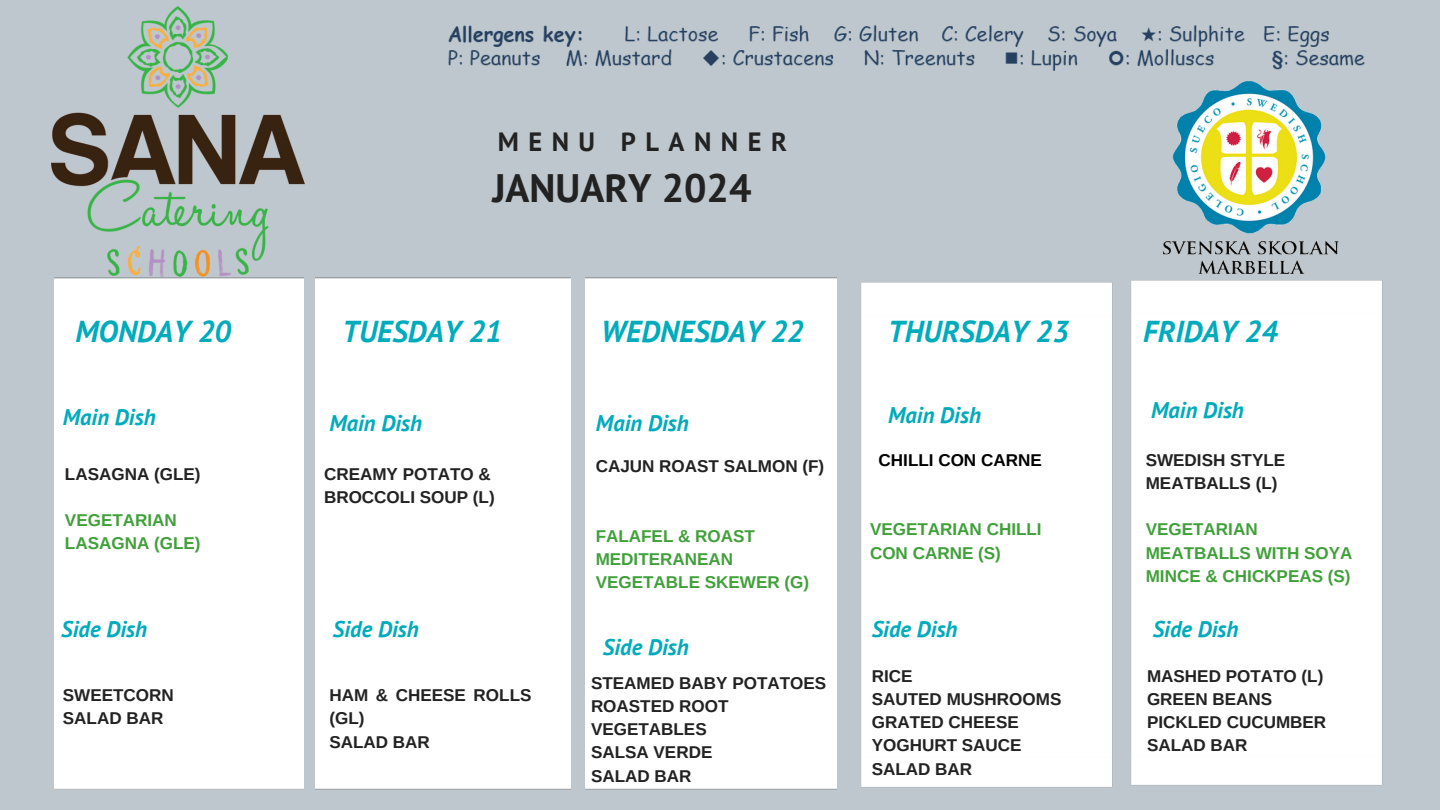
<style>
.page{position:relative;width:1440px;height:810px;background:#bec7cd}
.page>*{position:absolute;margin:0;border:0;box-sizing:border-box;transform-origin:0 0}
.t1{font:700 39.6px "PT Sans";color:#222}
.t2{font:italic 700 30.2px "PT Sans";color:#00abbb}
.t3{font:700 26.4px "PT Sans";letter-spacing:.36em;color:#222}
.t4{font:italic 700 22.6px "PT Sans";color:#00abbb}
.t5{font:700 17.1px/23.2px "Arimo";color:#222}
.t6{font:700 17.1px/23.2px "Arimo";color:#40a039}
.t7{font:700 17.1px "Arimo";color:#000}
</style>
<div class="page">
<img style="left:52px;top:6px;width:253px;height:271px">
<img style="left:448px;top:25px;width:917px;height:46px">
<div style="left:54px;top:277px;width:250px;height:512px;background:#fff"></div>
<div style="left:316px;top:277px;width:254px;height:512px;background:#fff"></div>
<div style="left:585px;top:277px;width:251px;height:512px;background:#fff"></div>
<div style="left:1131px;top:280px;width:252px;height:505px;background:#fff"></div>
<div style="left:861px;top:282px;width:252px;height:505px;background:#fff"></div>
<img style="left:1163px;top:81px;width:175px;height:193px">
<h2 class="t3" style="left:498px;top:124px;width:291px">MENU PLANNER</h2>
<p class="t1" style="left:492px;top:162px;width:261px">JANUARY 2024</p>
<h4 class="t2" style="left:75px;top:311px;width:157px">MONDAY 20</h4>
<p class="t2" style="left:343px;top:311px;width:161px">TUESDAY 21</p>
<p class="t2" style="left:601px;top:311px;width:204px">WEDNESDAY 22</p>
<h4 class="t4" style="left:63px;top:402px;width:94px">Main Dish</h4>
<p class="t4" style="left:329px;top:408px;width:94px">Main Dish</p>
<p class="t4" style="left:596px;top:408px;width:94px">Main Dish</p>
<h3 class="t5" style="left:65px;top:462px;width:137px">LASAGNA (GLE)</h3>
<h1 class="t6" style="left:65px;top:509px;width:137px">VEGETARIAN<br>LASAGNA (GLE)</h1>
<p class="t5" style="left:324px;top:462px;width:172px">CREAMY POTATO &amp;<br>BROCCOLI SOUP (L)</p>
<h4 class="t4" style="left:61px;top:614px;width:87px">Side Dish</h4>
<p class="t4" style="left:333px;top:614px;width:87px">Side Dish</p>
<p class="t5" style="left:63px;top:684px;width:112px">SWEETCORN<br>SALAD BAR</p>
<p class="t5" style="left:329px;top:684px;width:204px">HAM &amp; CHEESE ROLLS (GL)</p>
<p class="t5" style="left:329px;top:730px;width:102px">SALAD BAR</p>
<p class="t5" style="left:596px;top:455px;width:230px">CAJUN ROAST SALMON (F)</p>
<h2 class="t6" style="left:596px;top:524px;width:215px">FALAFEL &amp; ROAST<br>MEDITERANEAN<br>VEGETABLE SKEWER (G)</h2>
<h4 class="t4" style="left:603px;top:632px;width:87px">Side Dish</h4>
<h2 class="t5" style="left:591px;top:671px;width:237px">STEAMED BABY POTATOES</h2>
<h4 class="t5" style="left:591px;top:694px;width:139px">ROASTED ROOT<br>VEGETABLES</h4>
<p class="t5" style="left:591px;top:741px;width:123px">SALSA VERDE</p>
<p class="t5" style="left:591px;top:764px;width:102px">SALAD BAR</p>
<p class="t2" style="left:888px;top:311px;width:182px">THURSDAY 23</p>
<p class="t2" style="left:1143px;top:311px;width:136px">FRIDAY 24</p>
<p class="t4" style="left:888px;top:400px;width:94px">Main Dish</p>
<h4 class="t4" style="left:1151px;top:395px;width:94px">Main Dish</h4>
<p class="t7" style="left:879px;top:450px;width:165px">CHILLI CON CARNE</p>
<h2 class="t6" style="left:870px;top:518px;width:173px">VEGETARIAN CHILLI<br>CON CARNE (S)</h2>
<h4 class="t5" style="left:1146px;top:448px;width:141px">SWEDISH STYLE<br>MEATBALLS (L)</h4>
<p class="t6" style="left:1146px;top:518px;width:208px">VEGETARIAN<br>MEATBALLS WITH SOYA<br>MINCE &amp; CHICKPEAS (S)</p>
<p class="t4" style="left:872px;top:614px;width:87px">Side Dish</p>
<h2 class="t4" style="left:1153px;top:614px;width:87px">Side Dish</h2>
<h4 class="t5" style="left:872px;top:664px;width:42px">RICE</h4>
<p class="t5" style="left:872px;top:687px;width:191px">SAUTED MUSHROOMS<br>GRATED CHEESE<br>YOGHURT SAUCE</p>
<p class="t5" style="left:872px;top:757px;width:102px">SALAD BAR</p>
<p class="t5" style="left:1147px;top:664px;width:178px">MASHED POTATO (L)<br>GREEN BEANS</p>
<p class="t5" style="left:1147px;top:711px;width:181px">PICKLED CUCUMBER</p>
<p class="t5" style="left:1147px;top:734px;width:102px">SALAD BAR</p>
</div>
